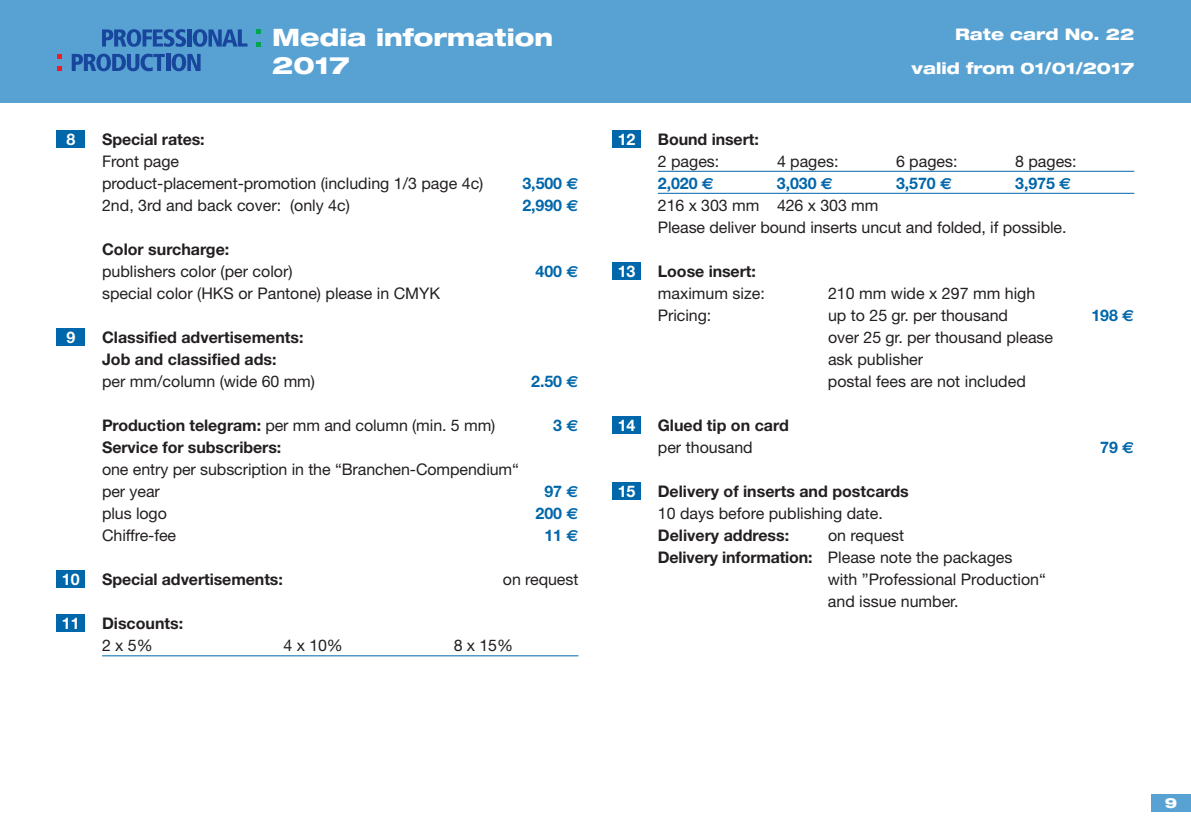
<style>
.page{position:relative;width:1191px;height:840px;background:#fff}
.page>*{position:absolute;margin:0;border:0;box-sizing:border-box;transform-origin:0 0}
.t1{font:800 expanded 24px/28px "Helvetica Neue";color:#fff}
.t2{font:16px/22px "Helvetica Neue";color:#231f20}
.t3{font:700 16px/22px "Helvetica Neue";color:#231f20}
.t4{font:700 16px "Helvetica Neue";letter-spacing:-.005em;color:#0067aa}
.t5{font:800 expanded 16px/34px "Helvetica Neue";color:#fff;text-align:right}
.t6{font:700 16px "Helvetica Neue";letter-spacing:-.005em;color:#fff}
.t7{font:800 expanded 14px "Helvetica Neue";color:#fff}
.s1{font-family:"Euro Sans"}
.s2{font-weight:700}
</style>
<div class="page">
<div style="left:0;top:0;width:1191px;height:102px;background:#58a2d3"></div>
<div style="left:612px;top:262px;width:29px;height:17px;background:#0067aa"></div>
<div style="left:612px;top:130px;width:29px;height:17px;background:#0067aa"></div>
<div style="left:612px;top:416px;width:29px;height:17px;background:#0067aa"></div>
<div style="left:612px;top:482px;width:29px;height:17px;background:#0067aa"></div>
<hr style="left:658px;top:171px;width:476px;height:1px;background:#0067aa">
<hr style="left:658px;top:193px;width:476px;height:1px;background:#0067aa">
<div style="left:57px;top:130px;width:28px;height:17px;background:#0067aa"></div>
<div style="left:57px;top:328px;width:28px;height:17px;background:#0067aa"></div>
<div style="left:57px;top:614px;width:28px;height:17px;background:#0067aa"></div>
<div style="left:57px;top:570px;width:28px;height:17px;background:#0067aa"></div>
<hr style="left:102px;top:655px;width:476px;height:1px;background:#0067aa">
<div style="left:1151px;top:794px;width:40px;height:17px;background:#58a2d3"></div>
<svg style="left:256px;top:29px;width:4px;height:5px"></svg>
<svg style="left:256px;top:42px;width:4px;height:5px"></svg>
<svg style="left:57px;top:67px;width:4px;height:4px"></svg>
<svg style="left:57px;top:54px;width:4px;height:4px"></svg>
<svg style="left:102px;top:29px;width:84px;height:18px"></svg>
<hr style="left:187px;top:29px;width:4px;height:17px;background:#18469d">
<svg style="left:193px;top:29px;width:54px;height:18px"></svg>
<svg style="left:72px;top:54px;width:93px;height:17px"></svg>
<hr style="left:166px;top:54px;width:4px;height:17px;background:#18469d">
<svg style="left:172px;top:54px;width:29px;height:17px"></svg>
<h1 class="t1" style="left:272px;top:23px;width:282px">Media information<br>2017</h1>
<p class="t6" style="left:66px;top:133px;width:10px">8</p>
<p class="t3" style="left:102px;top:129px;width:104px">Special rates:</p>
<p class="t2" style="left:102px;top:149px;width:383px">Front page<br>product-placement-promotion (including 1/3 page 4c)</p>
<p class="t4" style="left:522px;top:177px;width:57px">3,500 <span class="s1">€</span></p>
<p class="t2" style="left:102px;top:193px;width:249px">2nd, 3rd and back cover: (only 4c)</p>
<p class="t4" style="left:522px;top:199px;width:57px">2,990 <span class="s1">€</span></p>
<p class="t3" style="left:102px;top:237px;width:129px">Color surcharge:</p>
<p class="t2" style="left:102px;top:259px;width:192px">publishers color (per color)</p>
<p class="t4" style="left:535px;top:265px;width:44px">400 <span class="s1">€</span></p>
<p class="t2" style="left:102px;top:281px;width:340px">special color (HKS or Pantone) please in CMYK</p>
<p class="t6" style="left:66px;top:331px;width:10px">9</p>
<p class="t3" style="left:102px;top:327px;width:203px">Classified advertisements:<br>Job and classified ads:</p>
<p class="t2" style="left:102px;top:369px;width:214px">per mm/column (wide 60 mm)</p>
<p class="t4" style="left:531px;top:375px;width:49px">2.50 <span class="s1">€</span></p>
<p class="t2" style="left:102px;top:413px;width:395px"><span class="s2">Production telegram:</span> per mm and column (min. 5 mm)</p>
<p class="t4" style="left:553px;top:419px;width:27px">3 <span class="s1">€</span></p>
<p class="t3" style="left:102px;top:437px;width:181px">Service for subscribers:</p>
<p class="t2" style="left:102px;top:457px;width:418px">one entry per subscription in the “Branchen-Compendium“ per year</p>
<p class="t4" style="left:544px;top:485px;width:35px">97 <span class="s1">€</span></p>
<p class="t2" style="left:102px;top:501px;width:66px">plus logo</p>
<p class="t4" style="left:535px;top:507px;width:44px">200 <span class="s1">€</span></p>
<p class="t2" style="left:102px;top:523px;width:76px">Chiffre-fee</p>
<p class="t4" style="left:544px;top:529px;width:35px">11 <span class="s1">€</span></p>
<p class="t6" style="left:62px;top:573px;width:19px">10</p>
<p class="t3" style="left:102px;top:569px;width:182px">Special advertisements:</p>
<p class="t2" style="left:503px;top:567px;width:77px">on request</p>
<p class="t6" style="left:62px;top:617px;width:19px">11</p>
<p class="t3" style="left:102px;top:613px;width:83px">Discounts:</p>
<p class="t2" style="left:102px;top:633px;width:52px">2 x 5%</p>
<p class="t2" style="left:283px;top:633px;width:61px">4 x 10%</p>
<p class="t2" style="left:454px;top:633px;width:61px">8 x 15%</p>
<p class="t5" style="left:911px;top:17px;width:224px">Rate card No. 22 valid from 01/01/2017</p>
<p class="t6" style="left:618px;top:133px;width:19px">12</p>
<p class="t3" style="left:658px;top:129px;width:102px">Bound insert:</p>
<p class="t2" style="left:658px;top:149px;width:63px">2 pages:</p>
<p class="t2" style="left:777px;top:149px;width:63px">4 pages:</p>
<p class="t2" style="left:896px;top:149px;width:63px">6 pages:</p>
<p class="t2" style="left:1015px;top:149px;width:63px">8 pages:</p>
<p class="t4" style="left:658px;top:177px;width:57px">2,020 <span class="s1">€</span></p>
<p class="t4" style="left:777px;top:177px;width:57px">3,030 <span class="s1">€</span></p>
<p class="t4" style="left:896px;top:177px;width:57px">3,570 <span class="s1">€</span></p>
<p class="t4" style="left:1015px;top:177px;width:57px">3,975 <span class="s1">€</span></p>
<p class="t2" style="left:658px;top:193px;width:410px">216 x 303 mm 426 x 303 mm<br>Please deliver bound inserts uncut and folded, if possible.</p>
<p class="t6" style="left:618px;top:265px;width:19px">13</p>
<p class="t3" style="left:658px;top:261px;width:99px">Loose insert:</p>
<p class="t2" style="left:658px;top:281px;width:108px">maximum size:</p>
<p class="t2" style="left:828px;top:281px;width:209px">210 mm wide x 297 mm high</p>
<p class="t2" style="left:658px;top:303px;width:55px">Pricing:</p>
<p class="t2" style="left:828px;top:303px;width:181px">up to 25 gr. per thousand</p>
<p class="t4" style="left:1091px;top:309px;width:44px">198 <span class="s1">€</span></p>
<p class="t2" style="left:828px;top:325px;width:227px">over 25 gr. per thousand please ask publisher<br>postal fees are not included</p>
<p class="t6" style="left:618px;top:419px;width:19px">14</p>
<p class="t3" style="left:658px;top:415px;width:132px">Glued tip on card</p>
<p class="t2" style="left:658px;top:435px;width:96px">per thousand</p>
<p class="t4" style="left:1100px;top:441px;width:35px">79 <span class="s1">€</span></p>
<p class="t6" style="left:618px;top:485px;width:19px">15</p>
<p class="t3" style="left:658px;top:481px;width:252px">Delivery of inserts and postcards</p>
<p class="t2" style="left:658px;top:501px;width:226px">10 days before publishing date.</p>
<p class="t3" style="left:658px;top:525px;width:133px">Delivery address:</p>
<p class="t2" style="left:828px;top:523px;width:78px">on request</p>
<p class="t2" style="left:658px;top:545px;width:356px"><span class="s2">Delivery information:</span> Please note the packages</p>
<p class="t2" style="left:828px;top:567px;width:220px">with ”Professional Production“</p>
<p class="t2" style="left:828px;top:589px;width:132px">and issue number.</p>
<p class="t7" style="left:1164px;top:793px;width:14px">9</p>
</div>
